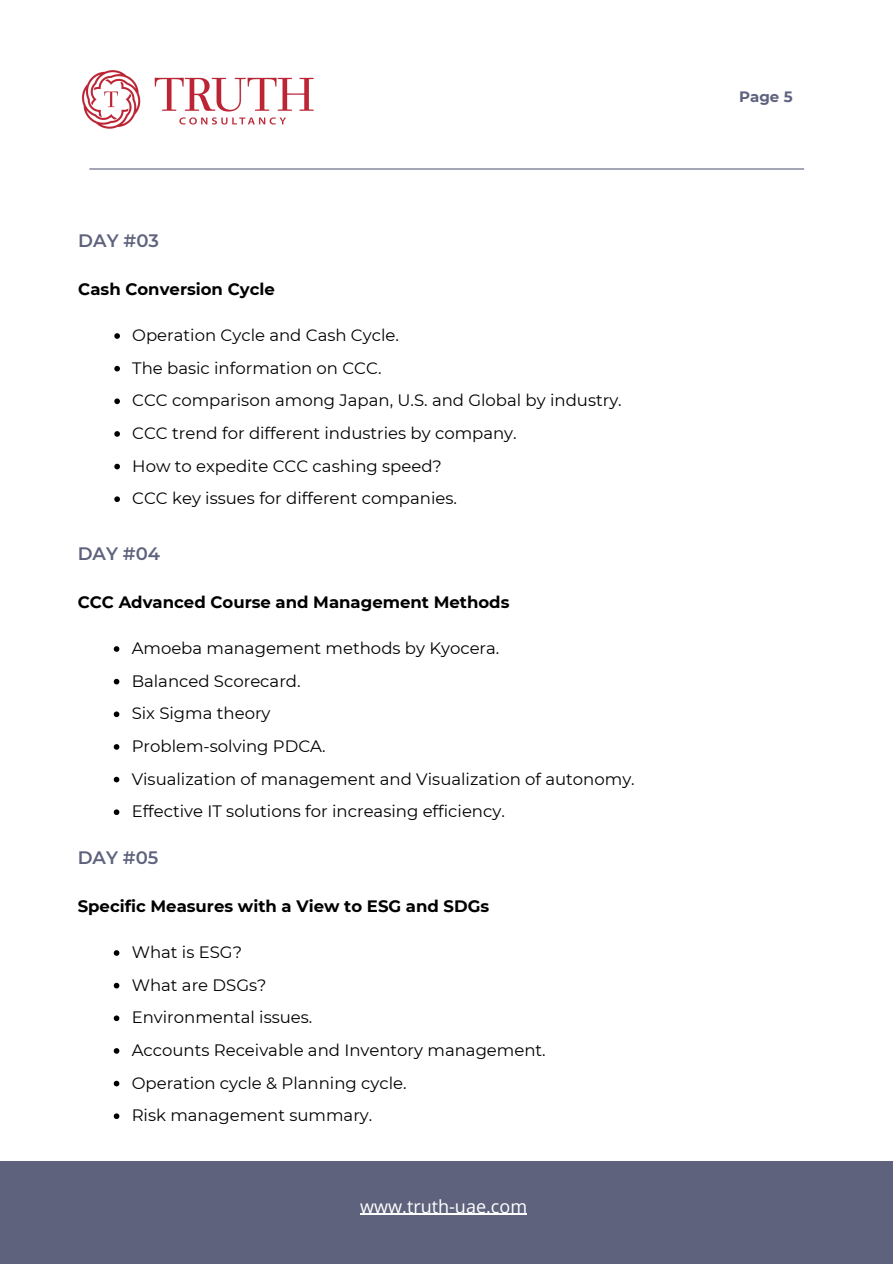
<style>
.page{position:relative;width:893px;height:1264px;background:#fff}
.page>*{position:absolute;margin:0;border:0;box-sizing:border-box;transform-origin:0 0}
.t1{font:600 18px "Montserrat";color:#5e627c}
.t2{font:18px "Open Sans";color:#fff}
.t3{font:16.5px "Montserrat";color:#000}
.t4{font:700 16.5px "Montserrat";color:#000}
.t5{font:700 15px "Montserrat";color:#5e627c}
</style>
<div class="page">
<svg style="left:114px;top:333px;width:6px;height:6px"></svg>
<svg style="left:114px;top:366px;width:6px;height:5px"></svg>
<svg style="left:114px;top:398px;width:6px;height:6px"></svg>
<svg style="left:114px;top:431px;width:6px;height:6px"></svg>
<svg style="left:114px;top:464px;width:6px;height:5px"></svg>
<svg style="left:114px;top:496px;width:6px;height:6px"></svg>
<hr style="left:89px;top:168px;width:715px;height:1px;background:#5e627c">
<img style="left:82px;top:70px;width:232px;height:59px">
<div style="left:0;top:1161px;width:892px;height:102px;background:#5e627c"></div>
<hr style="left:360px;top:1213px;width:167px;height:1px;background:#fff">
<svg style="left:114px;top:646px;width:5px;height:6px"></svg>
<svg style="left:114px;top:679px;width:5px;height:5px"></svg>
<svg style="left:114px;top:711px;width:5px;height:6px"></svg>
<svg style="left:114px;top:744px;width:5px;height:5px"></svg>
<svg style="left:114px;top:776px;width:5px;height:6px"></svg>
<svg style="left:114px;top:809px;width:5px;height:6px"></svg>
<svg style="left:114px;top:950px;width:5px;height:5px"></svg>
<svg style="left:114px;top:982px;width:5px;height:6px"></svg>
<svg style="left:114px;top:1015px;width:5px;height:6px"></svg>
<svg style="left:114px;top:1048px;width:5px;height:5px"></svg>
<svg style="left:114px;top:1080px;width:5px;height:6px"></svg>
<svg style="left:114px;top:1113px;width:5px;height:5px"></svg>
<p class="t1" style="left:78px;top:229px;width:82px">DAY #03</p>
<p class="t4" style="left:78px;top:279px;width:198px">Cash Conversion Cycle</p>
<p class="t3" style="left:132px;top:325px;width:268px">Operation Cycle and Cash Cycle.</p>
<p class="t3" style="left:132px;top:358px;width:251px">The basic information on CCC.</p>
<p class="t3" style="left:132px;top:390px;width:491px">CCC comparison among Japan, U.S. and Global by industry.</p>
<p class="t3" style="left:132px;top:423px;width:386px">CCC trend for different industries by company.</p>
<p class="t3" style="left:132px;top:455px;width:311px">How to expedite CCC cashing speed?</p>
<p class="t3" style="left:132px;top:488px;width:326px">CCC key issues for different companies.</p>
<p class="t1" style="left:78px;top:543px;width:84px">DAY #04</p>
<p class="t4" style="left:78px;top:592px;width:433px">CCC Advanced Course and Management Methods</p>
<p class="t3" style="left:132px;top:638px;width:369px">Amoeba management methods by Kyocera.</p>
<p class="t3" style="left:132px;top:670px;width:170px">Balanced Scorecard.</p>
<p class="t3" style="left:132px;top:703px;width:140px">Six Sigma theory</p>
<p class="t3" style="left:132px;top:736px;width:195px">Problem-solving PDCA.</p>
<p class="t3" style="left:132px;top:768px;width:504px">Visualization of management and Visualization of autonomy.</p>
<p class="t3" style="left:132px;top:801px;width:374px">Effective IT solutions for increasing efficiency.</p>
<p class="t1" style="left:78px;top:846px;width:82px">DAY #05</p>
<p class="t4" style="left:78px;top:896px;width:413px">Specific Measures with a View to ESG and SDGs</p>
<p class="t3" style="left:132px;top:942px;width:112px">What is ESG?</p>
<p class="t3" style="left:132px;top:974px;width:136px">What are DSGs?</p>
<p class="t3" style="left:132px;top:1007px;width:182px">Environmental issues.</p>
<p class="t3" style="left:132px;top:1040px;width:415px">Accounts Receivable and Inventory management.</p>
<p class="t3" style="left:132px;top:1072px;width:276px">Operation cycle &amp; Planning cycle.</p>
<p class="t3" style="left:132px;top:1105px;width:242px">Risk management summary.</p>
<p class="t2" style="left:360px;top:1193px;width:168px">www.truth-uae.com</p>
<p class="t5" style="left:739px;top:88px;width:55px">Page 5</p>
</div>
